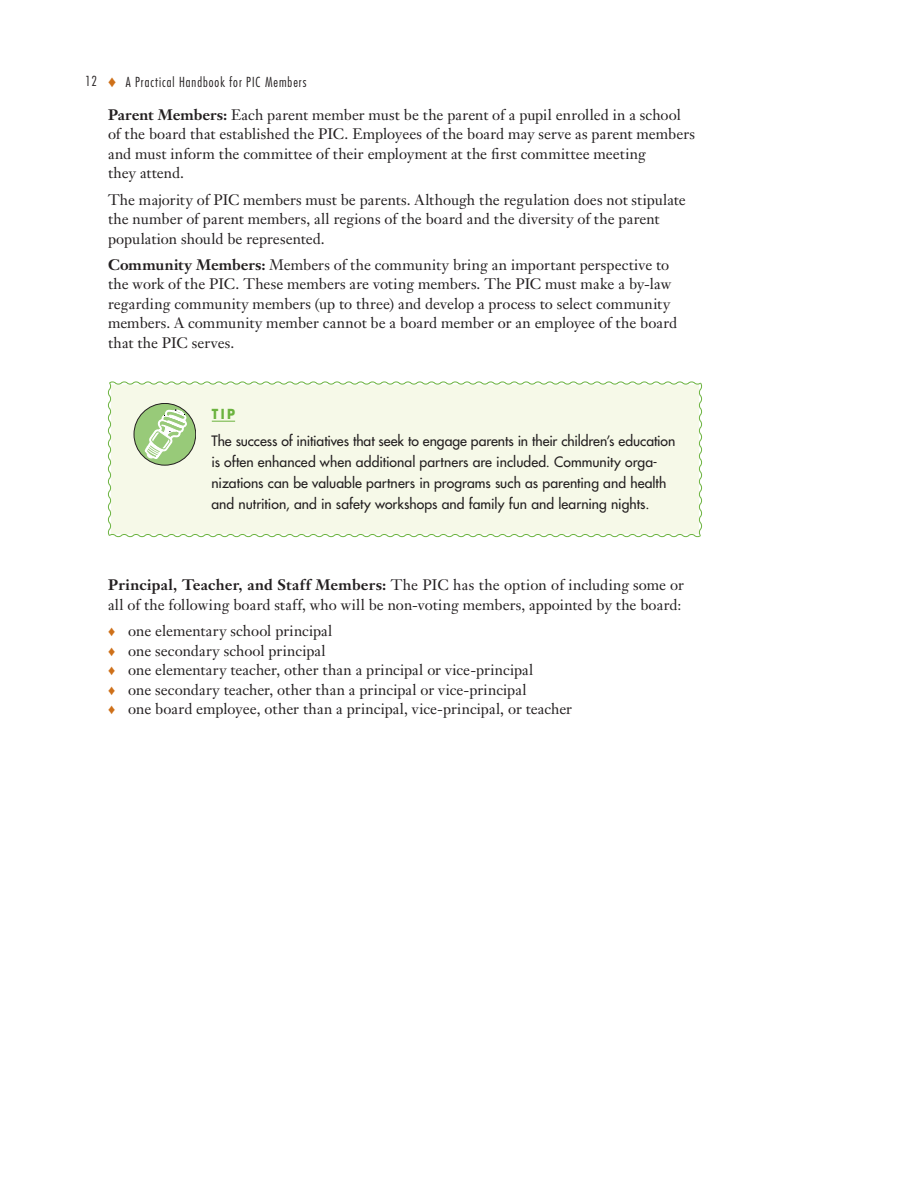
<style>
.page{position:relative;width:918px;height:1188px;background:#fff}
.page>*{position:absolute;margin:0;border:0;box-sizing:border-box;transform-origin:0 0}
.t1{font:15px/19.5px "Janson Text";letter-spacing:.005em;color:#231f20}
.t2{font:13.95px/21px "Futura";color:#231f20}
.t3{font:300 condensed 13.5px "Futura";letter-spacing:.07em;color:#231f20}
.t4{font:700 13.5px "Futura";color:#6cb33f;scale:.9 1}
.s1{color:#ce7019}
.s2{font-weight:700}
</style>
<div class="page">
<svg style="left:107px;top:381px;width:595px;height:157px;background:#f1f6e3"></svg>
<p class="t3" style="left:85px;top:73px;width:223px">12 <span class="s1">♦</span> A Practical Handbook for PIC Members</p>
<p class="t1" style="left:108px;top:105px;width:588px"><span class="s2">Parent Members:</span> Each parent member must be the parent of a pupil enrolled in a school of the board that established the PIC. Employees of the board may serve as parent members and must inform the committee of their employment at the first committee meeting<br>they attend.</p>
<p class="t1" style="left:108px;top:189px;width:579px">The majority of PIC members must be parents. Although the regulation does not stipulate the number of parent members, all regions of the board and the diversity of the parent population should be represented.</p>
<p class="t1" style="left:108px;top:255px;width:571px"><span class="s2">Community Members:</span> Members of the community bring an important perspective to the work of the PIC. These members are voting members. The PIC must make a by-law regarding community members (up to three) and develop a process to select community members. A community member cannot be a board member or an employee of the board that the PIC serves.</p>
<p class="t4" style="left:212px;top:405px;width:19px">Tip</p>
<p class="t2" style="left:211px;top:430px;width:465px">The success of initiatives that seek to engage parents in their children’s education is often enhanced when additional partners are included. Community orga&shy;nizations can be valuable partners in programs such as parenting and health and nutrition, and in safety workshops and family fun and learning nights.</p>
<p class="t1" style="left:108px;top:575px;width:577px"><span class="s2">Principal, Teacher, and Staff Members:</span> The PIC has the option of including some or all of the following board staff, who will be non-voting members, appointed by the board:</p>
<p class="t1" style="left:108px;top:621px;width:466px"><span class="s1">♦</span> one elementary school principal<br><span class="s1">♦</span> one secondary school principal<br><span class="s1">♦</span> one elementary teacher, other than a principal or vice-principal<br><span class="s1">♦</span> one secondary teacher, other than a principal or vice-principal<br><span class="s1">♦</span> one board employee, other than a principal, vice-principal, or teacher</p>
</div>
